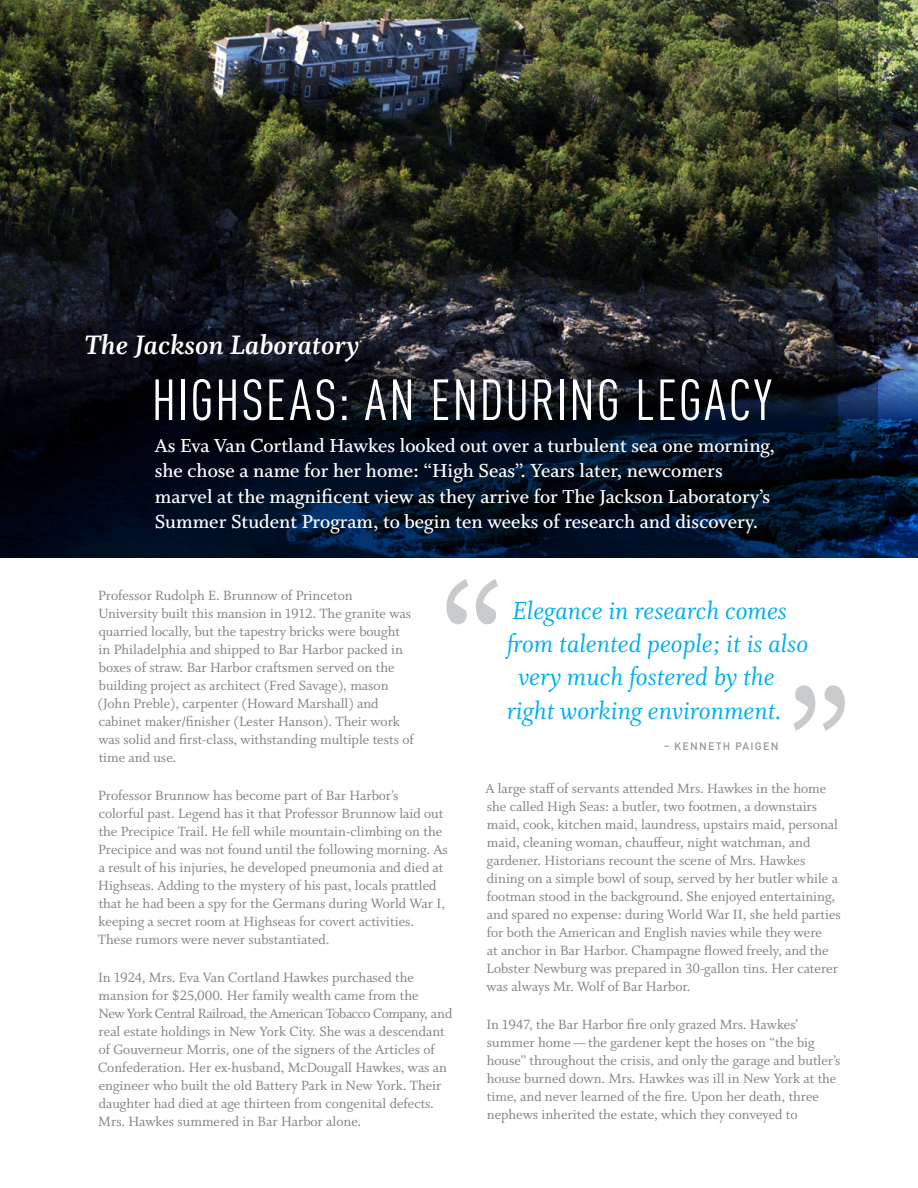
<style>
.page{position:relative;width:918px;height:1188px;background:#fff}
.page>*{position:absolute;margin:0;border:0;box-sizing:border-box;transform-origin:0 0}
.Spread_Header_Revers{font:condensed 57px "DINOT";letter-spacing:.025em;color:#fff}
.Body_General_Copy_Wh{font:29.85px "Whitman Bold Italic LF";color:#fff}
.t1{font:27.75px "Whitman Italic LF";color:#00aeef}
.Body_General_Copy_Wh-2{font:21px/25.2px "Whitman Semibold LF";color:#fff}
.Body_General_Copy_Wh-3{font:15px/18px "Whitman Roman LF";color:#808285}
.cookie_-_subheads{font:500 10.8px "DINOT";letter-spacing:.11em;color:#939598}
</style>
<div class="page">
<img style="left:0;top:0;width:839px;height:319px">
<svg style="left:0;top:319px;width:839px;height:238px;background:#09111f"></svg>
<img style="left:839px;top:0;width:39px;height:558px">
<img style="left:878px;top:0;width:40px;height:558px">
<svg style="left:446px;top:579px;width:52px;height:45px"></svg>
<svg style="left:793px;top:685px;width:52px;height:46px"></svg>
<p class="Body_General_Copy_Wh" style="left:84px;top:329px;width:276px">The Jackson Laboratory</p>
<p class="Spread_Header_Revers" style="left:152px;top:367px;width:622px">HIGHSEAS: AN ENDURING LEGACY</p>
<p class="Body_General_Copy_Wh-2" style="left:155px;top:434px;width:622px">As Eva Van Cortland Hawkes looked out over a turbulent sea one morning, she chose a name for her home: “High Seas”. Years later, newcomers marvel at the magnificent view as they arrive for The Jackson Laboratory’s Summer Student Program, to begin ten weeks of research and discovery.</p>
<p class="Body_General_Copy_Wh-3" style="left:98px;top:586px;width:317px">Professor Rudolph E. Brunnow of Princeton University built this mansion in 1912. The granite was quarried locally, but the tapestry bricks were bought in Philadelphia and shipped to Bar Harbor packed in boxes of straw. Bar Harbor craftsmen served on the building project as architect (Fred Savage), mason (John Preble), carpenter (Howard Marshall) and cabinet maker/finisher (Lester Hanson). Their work was solid and first-class, withstanding multiple tests of time and use.</p>
<p class="Body_General_Copy_Wh-3" style="left:98px;top:787px;width:351px">Professor Brunnow has become part of Bar Harbor’s<br>colorful past. Legend has it that Professor Brunnow laid out the Precipice Trail. He fell while mountain-climbing on the Precipice and was not found until the following morning. As a result of his injuries, he developed pneumonia and died at Highseas. Adding to the mystery of his past, locals prattled that he had been a spy for the Germans during World War I, keeping a secret room at Highseas for covert activities.<br>These rumors were never substantiated.</p>
<p class="Body_General_Copy_Wh-3" style="left:98px;top:969px;width:356px">In 1924, Mrs. Eva Van Cortland Hawkes purchased the mansion for $25,000. Her family wealth came from the<br>New York Central Railroad, the American Tobacco Company, and real estate holdings in New York City. She was a descendant of Gouverneur Morris, one of the signers of the Articles of Confederation. Her ex-husband, McDougall Hawkes, was an engineer who built the old Battery Park in New York. Their daughter had died at age thirteen from congenital defects.<br>Mrs. Hawkes summered in Bar Harbor alone.</p>
<p class="t1" style="left:513px;top:595px;width:276px">Elegance in research comes</p>
<p class="t1" style="left:507px;top:628px;width:303px">from talented people; it is also</p>
<p class="t1" style="left:518px;top:662px;width:258px">very much fostered by the</p>
<p class="t1" style="left:507px;top:695px;width:276px">right working environment.</p>
<p class="cookie_-_subheads" style="left:664px;top:739px;width:116px">– KENNETH PAIGEN</p>
<p class="Body_General_Copy_Wh-3" style="left:485px;top:779px;width:357px">A large staff of servants attended Mrs. Hawkes in the home she called High Seas: a butler, two footmen, a downstairs maid, cook, kitchen maid, laundress, upstairs maid, personal maid, cleaning woman, chauffeur, night watchman, and gardener. Historians recount the scene of Mrs. Hawkes dining on a simple bowl of soup, served by her butler while a footman stood in the background. She enjoyed entertaining, and spared no expense: during World War II, she held parties for both the American and English navies while they were<br>at anchor in Bar Harbor. Champagne flowed freely, and the Lobster Newburg was prepared in 30-gallon tins. Her caterer was always Mr. Wolf of Bar Harbor.</p>
<p class="Body_General_Copy_Wh-3" style="left:486px;top:1016px;width:356px">In 1947, the Bar Harbor fire only grazed Mrs. Hawkes’ summer home — the gardener kept the hoses on “the big house” throughout the crisis, and only the garage and butler’s house burned down. Mrs. Hawkes was ill in New York at the time, and never learned of the fire. Upon her death, three nephews inherited the estate, which they conveyed to</p>
</div>
